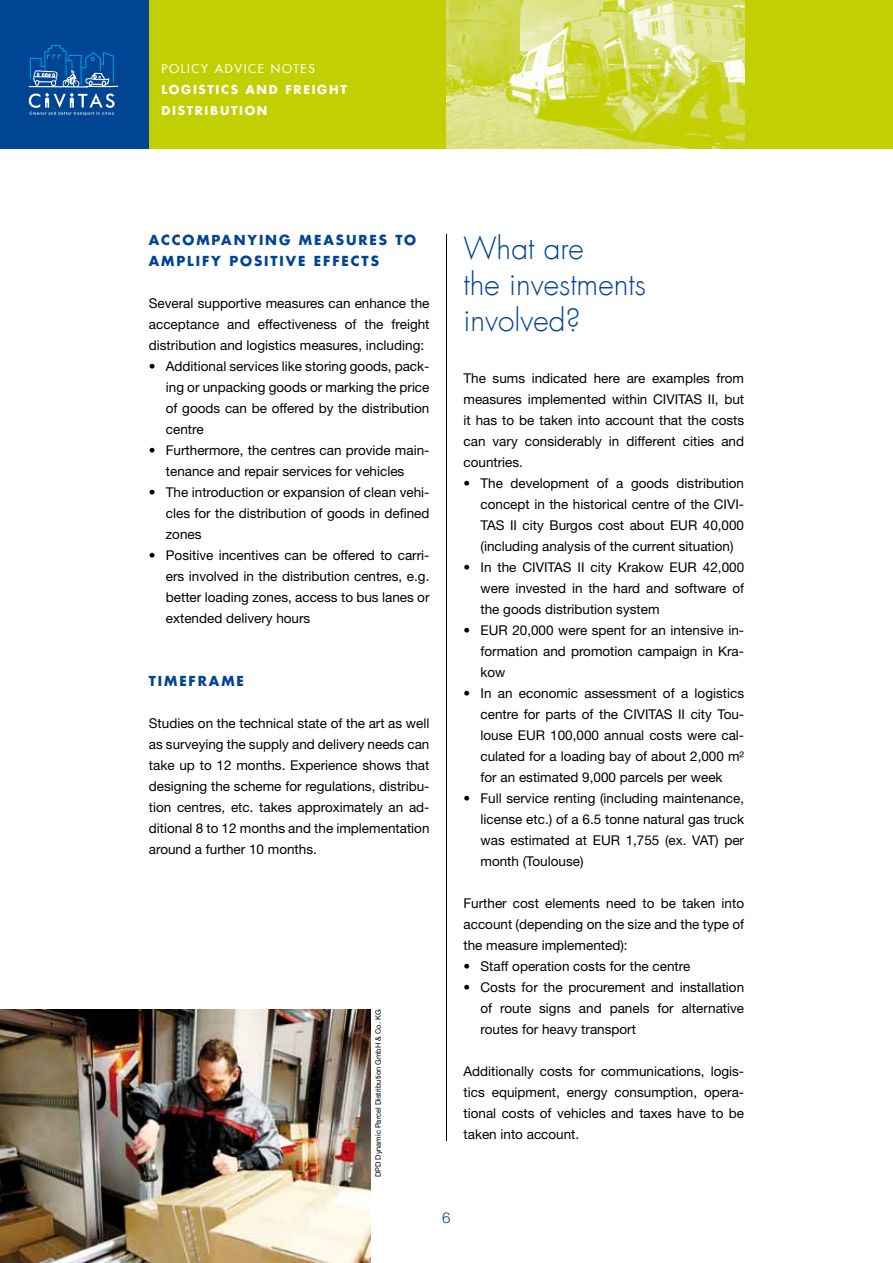
<style>
.page{position:relative;width:893px;height:1263px;background:#fff}
.page>*{position:absolute;margin:0;border:0;box-sizing:border-box;transform-origin:0 0}
.t1{font:300 30px/36px "Futura Com";color:#004494}
.t2{font:300 15px "Helvetica Neue LT Pro";color:#004494}
.t3{font:13.5px/21px "Helvetica Neue LT Pro";color:#000;text-align:justify}
.t4{font:700 13.5px/21px "Futura Com";letter-spacing:.14em;color:#004494}
.t5{font:700 12px/21px "Futura Com";letter-spacing:.14em;color:#fff}
.t6{font:500 12px "Futura Com";letter-spacing:.14em;color:#fff}
.t7{font:7.5px "Helvetica Neue LT Pro";color:#000}
.s1{font-weight:300}
</style>
<div class="page">
<div style="left:0;top:0;width:893px;height:149px;background:#c2cf00"></div>
<div style="left:0;top:0;width:149px;height:149px;background:#004494"></div>
<svg style="left:29px;top:45px;width:89px;height:70px"></svg>
<img style="left:446px;top:0;width:298px;height:149px">
<hr style="left:892px;top:0;width:1px;height:149px;background:#004494">
<hr style="left:446px;top:234px;width:1px;height:907px;background:#000">
<img style="left:0;top:1009px;width:370px;height:254px">
<p class="t6" style="left:162px;top:60px;width:155px">POLICY ADVICE N OTE S</p>
<p class="t5" style="left:162px;top:79px;width:187px">LOGISTICS AND FREIGHT<br>DISTRIBUTION</p>
<p class="t4" style="left:149px;top:229px;width:269px">ACCOMPANYING MEASURES TO<br>AMPLIFY POSITIVE EFFECTS</p>
<p class="t3" style="left:149px;top:293px;width:282px">Several supportive measures can enhance the acceptance and effectiveness of the freight distribution and logistics measures, including:</p>
<p class="t3" style="left:166px;top:356px;width:265px;text-indent:-17px"><span class="s1">•</span> Additional services like storing goods, pack&shy;ing or unpacking goods or marking the price of goods can be offered by the distribution centre</p>
<p class="t3" style="left:149px;top:440px;width:282px;text-align:center"><span class="s1">•</span> Furthermore, the centres can provide main&shy;tenance and repair services for vehicles</p>
<p class="t3" style="left:166px;top:482px;width:265px;text-indent:-17px"><span class="s1">•</span> The introduction or expansion of clean vehi&shy;cles for the distribution of goods in defined zones</p>
<p class="t3" style="left:166px;top:545px;width:265px;text-indent:-17px"><span class="s1">•</span> Positive incentives can be offered to carri&shy;ers involved in the distribution centres, e.g. better loading zones, access to bus lanes or extended delivery hours</p>
<p class="t4" style="left:149px;top:670px;width:97px">TIMEFRAME</p>
<p class="t3" style="left:149px;top:713px;width:282px">Studies on the technical state of the art as well as surveying the supply and delivery needs can take up to 12 months. Experience shows that designing the scheme for regulations, distribu&shy;tion centres, etc. takes approximately an ad&shy;ditional 8 to 12 months and the implementation around a further 10 months.</p>
<p class="t7" style="left:374px;top:1177px;width:169px;rotate:-90deg">DPD Dynamic Parcel Distribution GmbH &amp; Co. KG</p>
<h1 class="t1" style="left:463px;top:230px;width:184px">What are<br>the investments involved?</h1>
<p class="t3" style="left:463px;top:368px;width:282px">The sums indicated here are examples from measures implemented within CIVITAS II, but it has to be taken into account that the costs can vary considerably in different cities and countries.</p>
<p class="t3" style="left:480px;top:473px;width:265px;text-indent:-17px">• The development of a goods distribution concept in the historical centre of the CIVI-TAS II city Burgos cost about EUR 40,000 (including analysis of the current situation)</p>
<p class="t3" style="left:480px;top:557px;width:265px;text-indent:-17px">• In the CIVITAS II city Krakow EUR 42,000 were invested in the hard and software of the goods distribution system</p>
<p class="t3" style="left:480px;top:620px;width:265px;text-indent:-17px">• EUR 20,000 were spent for an intensive in&shy;formation and promotion campaign in Kra&shy;kow</p>
<p class="t3" style="left:480px;top:683px;width:265px;text-indent:-17px">• In an economic assessment of a logistics centre for parts of the CIVITAS II city Tou&shy;louse EUR 100,000 annual costs were cal&shy;culated for a loading bay of about 2,000 m² for an estimated 9,000 parcels per week</p>
<p class="t3" style="left:480px;top:788px;width:265px;text-indent:-17px">• Full service renting (including maintenance, license etc.) of a 6.5 tonne natural gas truck was estimated at EUR 1,755 (ex. VAT) per month (Toulouse)</p>
<p class="t3" style="left:463px;top:893px;width:282px">Further cost elements need to be taken into account (depending on the size and the type of the measure implemented):</p>
<p class="t3" style="left:463px;top:956px;width:228px">• Staff operation costs for the centre</p>
<p class="t3" style="left:480px;top:977px;width:265px;text-indent:-17px">• Costs for the procurement and installation of route signs and panels for alternative routes for heavy transport</p>
<p class="t3" style="left:463px;top:1061px;width:282px">Additionally costs for communications, logis&shy;tics equipment, energy consumption, opera&shy;tional costs of vehicles and taxes have to be taken into account.</p>
<p class="t2" style="left:442px;top:1208px;width:10px">6</p>
</div>
